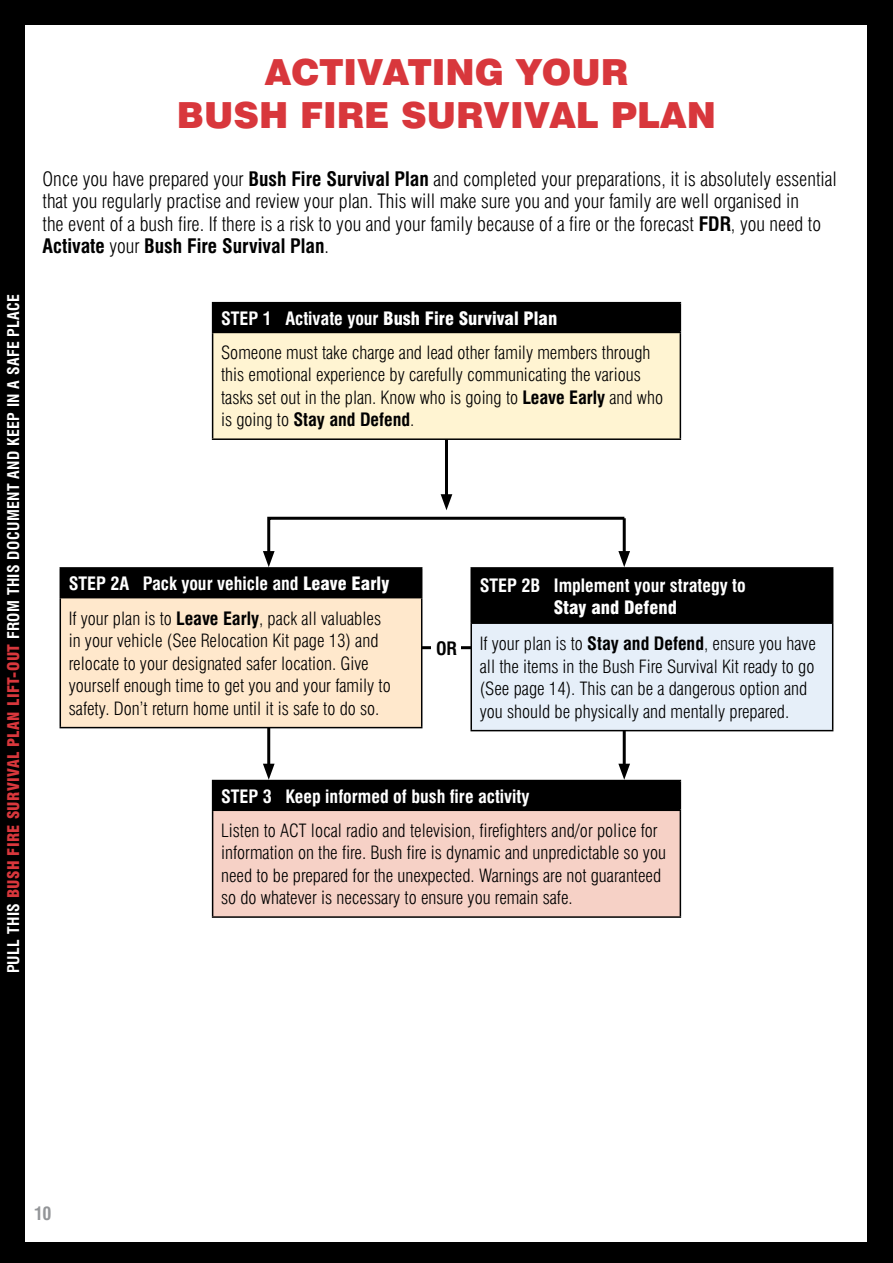
<style>
.page{position:relative;width:893px;height:1263px;background:#000}
.page>*{position:absolute;margin:0;border:0;box-sizing:border-box;transform-origin:0 0}
.t1{font:900 36px/43.2px "Swiss 721 BT";color:#d8373c}
.t2{font:300 condensed 19.5px/22.5px "Swiss 721 BT";color:#000}
.t3{font:300 condensed 18px/22.5px "Swiss 721 BT";color:#000}
.t4{font:700 condensed 18px "Swiss 721 BT";color:#fff}
.t5{font:700 condensed 18px "Swiss 721 BT";color:#939598}
.t6{font:700 condensed 18px "Swiss 721 BT";color:#000}
.t7{font:700 condensed 15.75px "Swiss 721 BT";letter-spacing:.025em;color:#fff}
.s1{font-weight:900;color:#d8373c}
.s2{font-weight:700}
.s3{font-weight:700;color:#fff}
.s4{font-weight:900;color:#fff}
</style>
<div class="page">
<div style="left:26px;top:26px;width:841px;height:1216px;background:#fff"></div>
<hr style="left:445px;top:420px;width:3px;height:80px;background:#000">
<hr style="left:393px;top:646px;width:107px;height:3px;background:#000">
<div style="left:213px;top:303px;width:467px;height:29px;background:#000"></div>
<div style="left:213px;top:332px;width:467px;height:107px;background:#fff4d2"></div>
<hr style="left:212px;top:302px;width:469px;height:1px;background:#000">
<svg style="left:212px;top:303px;width:1px;height:29px"></svg>
<svg style="left:680px;top:303px;width:1px;height:29px"></svg>
<hr style="left:212px;top:332px;width:469px;height:1px;background:#000">
<hr style="left:212px;top:333px;width:1px;height:105px;background:#000">
<hr style="left:680px;top:333px;width:1px;height:105px;background:#000">
<hr style="left:212px;top:438px;width:469px;height:2px;background:#000">
<div style="left:213px;top:780px;width:467px;height:30px;background:#000"></div>
<div style="left:213px;top:810px;width:467px;height:107px;background:#f6d1c6"></div>
<hr style="left:212px;top:780px;width:469px;height:1px;background:#000">
<svg style="left:212px;top:781px;width:1px;height:28px"></svg>
<svg style="left:680px;top:781px;width:1px;height:28px"></svg>
<hr style="left:212px;top:809px;width:469px;height:2px;background:#000">
<hr style="left:212px;top:811px;width:1px;height:105px;background:#000">
<hr style="left:680px;top:811px;width:1px;height:105px;background:#000">
<hr style="left:212px;top:916px;width:469px;height:2px;background:#000">
<div style="left:432px;top:641px;width:29px;height:29px;background:#fff"></div>
<hr style="left:267px;top:711px;width:3px;height:58px;background:#000">
<svg style="left:263px;top:764px;width:12px;height:16px"></svg>
<hr style="left:623px;top:711px;width:3px;height:58px;background:#000">
<svg style="left:618px;top:764px;width:12px;height:16px"></svg>
<div style="left:60px;top:568px;width:362px;height:30px;background:#000"></div>
<div style="left:60px;top:598px;width:362px;height:130px;background:#ffe8cc"></div>
<hr style="left:60px;top:567px;width:362px;height:2px;background:#000">
<svg style="left:263px;top:494px;width:367px;height:103px"></svg>
<hr style="left:60px;top:598px;width:1px;height:129px;background:#000">
<hr style="left:421px;top:598px;width:1px;height:129px;background:#000">
<hr style="left:60px;top:727px;width:362px;height:1px;background:#000">
<div style="left:471px;top:568px;width:362px;height:55px;background:#000"></div>
<div style="left:471px;top:623px;width:362px;height:108px;background:#e6eff9"></div>
<hr style="left:470px;top:567px;width:363px;height:2px;background:#000">
<hr style="left:470px;top:569px;width:2px;height:53px;background:#000">
<hr style="left:470px;top:622px;width:363px;height:2px;background:#000">
<hr style="left:470px;top:624px;width:2px;height:106px;background:#000">
<hr style="left:832px;top:624px;width:1px;height:106px;background:#000">
<hr style="left:470px;top:730px;width:363px;height:1px;background:#000">
<p class="t7" style="left:4px;top:973px;width:680px;rotate:-90deg">PULL this <span class="s1">Bush Fire Survival Plan lift-out</span> from this document and keep in a safe place</p>
<h1 class="t1" style="left:177px;top:50px;width:541px;text-indent:166px">IVATING YOUR<br>BUSH FIRE SURVIVAL PLAN</h1>
<h1 class="t1" style="left:265px;top:50px;width:28px">ACT</h1>
<p class="t2" style="left:43px;top:167px;width:796px">Once you have prepared your <span class="s2">Bush Fire Survival Plan</span> and completed your preparations, it is absolutely essential that you regularly practise and review your plan. This will make sure you and your family are well organised in<br>the event of a bush fire. If there is a risk to you and your family because of a fire or the forecast <span class="s2">FDR</span>, you need to <span class="s2">Activate</span> your <span class="s2">Bush Fire Survival Plan</span>.</p>
<p class="t3" style="left:221px;top:301px;width:431px;line-height:34.2px"><span class="s3">STEP 1 Activate your</span> <span class="s4">Bush Fire Survival Plan<br></span>Someone must take charge and lead other family members through</p>
<p class="t3" style="left:221px;top:364px;width:443px">this emotional experience by carefully communicating the various tasks set out in the plan. Know who is going to <span class="s2">Leave Early</span> and who is going to <span class="s2">Stay and Defend</span>.</p>
<p class="t3" style="left:69px;top:566px;width:322px;line-height:34.8px"><span class="s3">STEP 2A Pack your vehicle and</span> <span class="s4">Leave Early<br></span>If your plan is to <span class="s2">Leave Early</span>, pack all valuables</p>
<p class="t3" style="left:69px;top:629px;width:323px">in your vehicle (See Relocation Kit page 13) and relocate to your designated safer location. Give yourself enough time to get you and your family to safety. Don’t return home until it is safe to do so.</p>
<p class="t6" style="left:436px;top:638px;width:11px">OR</p>
<p class="t4" style="left:480px;top:574px;width:268px">STEP 2B I mplement your strategy to</p>
<p class="t3" style="left:480px;top:589px;width:338px;line-height:36.3px;text-indent:74px"><span class="s4">Stay and Defend<br></span>If your plan is to <span class="s2">Stay and Defend</span>, ensure you have</p>
<p class="t3" style="left:480px;top:655px;width:336px">all the items in the Bush Fire Survival Kit ready to go (See page 14). This can be a dangerous option and you should be physically and mentally prepared.</p>
<p class="t4" style="left:221px;top:785px;width:310px">STEP 3 Keep informed of bush fire activity</p>
<p class="t3" style="left:221px;top:819px;width:446px">Listen to ACT local radio and television, firefighters and/or police for information on the fire. Bush fire is dynamic and unpredictable so you need to be prepared for the unexpected. Warnings are not guaranteed so do whatever is necessary to ensure you remain safe.</p>
<p class="t5" style="left:34px;top:1203px;width:19px">10</p>
</div>
